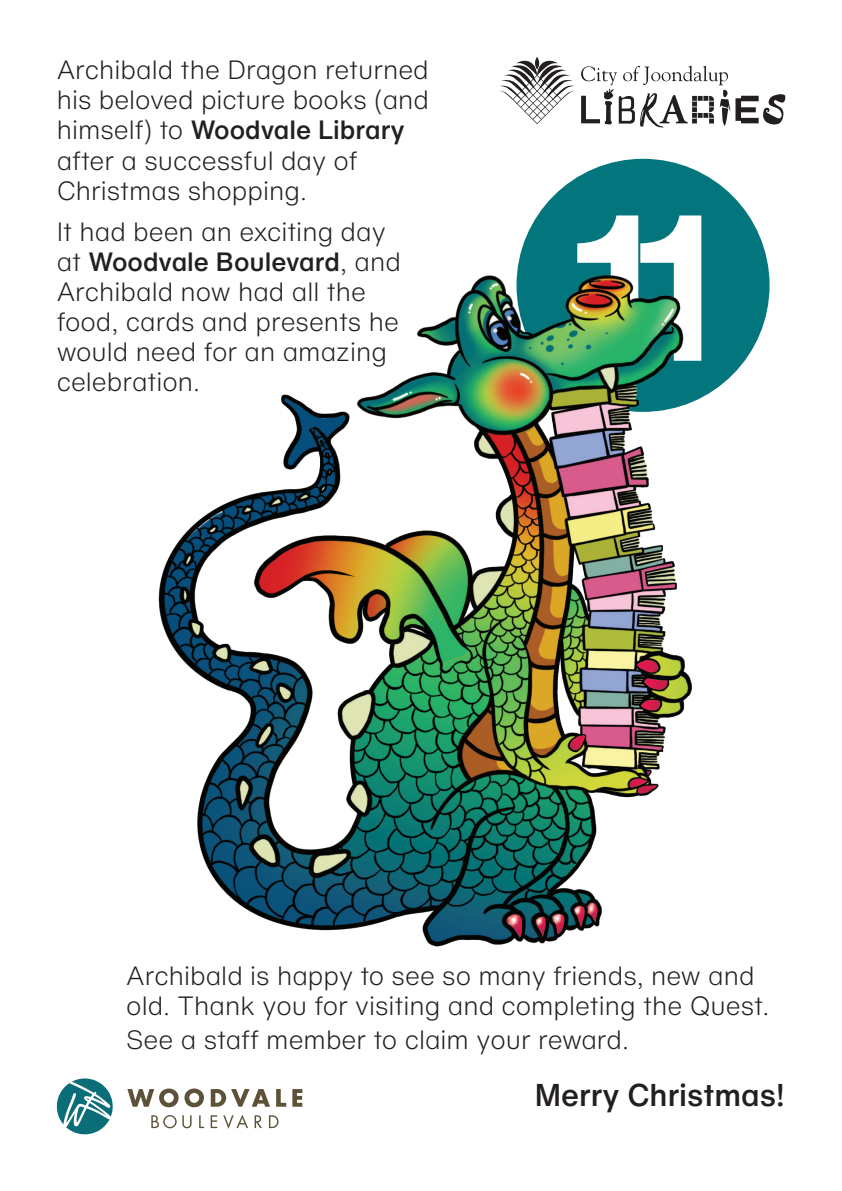
<style>
.page{position:relative;width:842px;height:1191px;background:#fff}
.page>*{position:absolute;margin:0;border:0;box-sizing:border-box;transform-origin:0 0}
.Text__Subhead{font:700 204px "Helvetica Now Display";color:#fff}
.TEXT__Body{font:500 31px "Helvetica Now Text";color:#231f20}
.TEXT__Body-2{font:300 26px/30px "Helvetica Now Text";color:#231f20}
.s1{font-weight:500}
</style>
<div class="page">
<div style="left:516px;top:159px;width:253px;height:253px;background:#02767c;border-radius:50%"></div>
<img style="left:159px;top:275px;width:537px;height:671px">
<svg style="left:292px;top:1089px;width:10px;height:17px"></svg>
<svg style="left:127px;top:1088px;width:77px;height:19px"></svg>
<svg style="left:211px;top:1089px;width:59px;height:17px"></svg>
<svg style="left:276px;top:1089px;width:10px;height:17px"></svg>
<svg style="left:269px;top:1115px;width:10px;height:13px"></svg>
<svg style="left:254px;top:1115px;width:8px;height:13px"></svg>
<svg style="left:223px;top:1115px;width:25px;height:13px"></svg>
<svg style="left:151px;top:1115px;width:41px;height:13px"></svg>
<svg style="left:211px;top:1115px;width:6px;height:13px"></svg>
<svg style="left:199px;top:1115px;width:5px;height:13px"></svg>
<svg style="left:57px;top:1078px;width:56px;height:56px"></svg>
<svg style="left:581px;top:66px;width:204px;height:62px"></svg>
<svg style="left:500px;top:57px;width:74px;height:67px"></svg>
<p class="TEXT__Body-2" style="left:57px;top:55px;width:374px">Archibald the Dragon returned his beloved picture books (and himself) to <span class="s1">Woodvale Library </span>after a successful day of<br>Christmas shopping.</p>
<p class="TEXT__Body-2" style="left:57px;top:216px;width:346px">It had been an exciting day at <span class="s1">Woodvale Boulevard</span>, and<br>Archibald now had all the food, cards and presents he would need for an amazing celebration.</p>
<p class="Text__Subhead" style="left:570px;top:149px;width:145px">11</p>
<p class="TEXT__Body-2" style="left:126px;top:960px;width:645px">Archibald is happy to see so many friends, new and old. Thank you for visiting and completing the Quest.</p>
<p class="TEXT__Body-2" style="left:126px;top:1024px;width:504px">See a staff member to claim your reward.</p>
<p class="TEXT__Body" style="left:535px;top:1072px;width:251px">Merry Christmas!</p>
</div>
